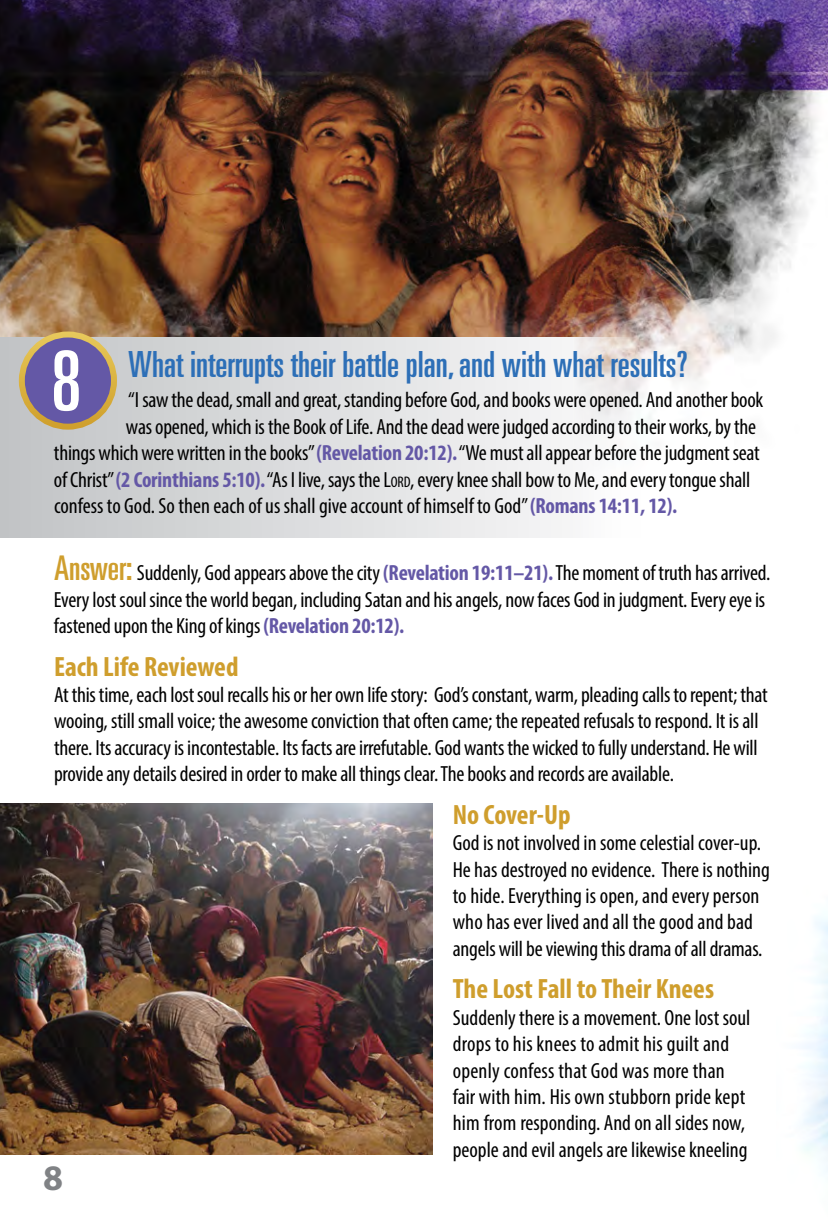
<style>
.page{position:relative;width:828px;height:1224px;background:#fff}
.page>*{position:absolute;margin:0;border:0;box-sizing:border-box;transform-origin:0 0}
.Question_Header{font:ultra-condensed 83px "Univers";color:#fff}
.Question_Header-2{font:ultra-condensed 36px "Univers";color:#2d6fb7}
.t1{font:700 36px "Myriad Pro";color:#808285}
.Subheader_1{font:700 condensed 28px "Myriad Pro";color:#cf9e2d}
.Answer_Copy{font:condensed 22px/26.4px "Myriad Pro";letter-spacing:-.01em;color:#000}
.Below_Question{font:condensed 22px "Myriad Pro";letter-spacing:-.01em;color:#000}
.s1{font-weight:700;color:#6458a6}
.s2{font-style:inherit}
.s3{font-size:15.4px}
.s4{font-family:"Univers";font-stretch:ultra-condensed;font-size:34px;color:#cf9e2d}
</style>
<div class="page">
<img style="left:0;top:0;width:828px;height:420px">
<div style="left:0;top:338px;width:640px;height:200px;background:linear-gradient(to right,#c1c4c4,#faf9fa)"></div>
<div style="left:22px;top:335px;width:92px;height:92px;background:#6458a6;border-radius:50%"></div>
<div style="left:19px;top:332px;width:98px;height:98px;border:6px solid #fff;border-radius:50%"></div>
<img style="left:0;top:804px;width:432px;height:351px">
<p class="Question_Header" style="left:51px;top:334px;width:32px">8</p>
<p class="Question_Header-2" style="left:128px;top:343px;width:561px">What interrupts their battle plan, and with what results?</p>
<p class="Below_Question" style="left:128px;top:387px;width:637px">“I saw the dead, small and great, standing before God, and books were opened. And another book</p>
<p class="Below_Question" style="left:126px;top:413px;width:632px">was opened, which is the Book of Life. And the dead were judged according to their works, by the</p>
<p class="Below_Question" style="left:54px;top:440px;width:707px">things which were written in the books” <span class="s1">(Revelation 20:12).</span> “We must all appear before the judgment seat</p>
<p class="Below_Question" style="left:54px;top:466px;width:698px">of Christ” <span class="s1">(2 Corinthians 5:10).</span> “As I live, says the <span class="s2">L</span><span class="s3">ord</span>, every knee shall bow to Me, and every tongue shall</p>
<p class="Below_Question" style="left:54px;top:492px;width:625px">confess to God. So then each of us shall give account of himself to God” <span class="s1">(Romans 14:11, 12).</span></p>
<p class="Answer_Copy" style="left:54px;top:559px;width:718px"><span class="s4">Answer:</span> Suddenly, God appears above the city <span class="s1">(Revelation 19:11–21).</span> The moment of truth has arrived.<br>Every lost soul since the world began, including Satan and his angels, now faces God in judgment. Every eye is fastened upon the King of kings <span class="s1">(Revelation 20:12).</span></p>
<p class="Subheader_1" style="left:54px;top:649px;width:186px">Each Life Reviewed</p>
<p class="Answer_Copy" style="left:54px;top:681px;width:715px">At this time, each lost soul recalls his or her own life story: God’s constant, warm, pleading calls to repent; that wooing, still small voice; the awesome conviction that often came; the repeated refusals to respond. It is all there. Its accuracy is incontestable. Its facts are irrefutable. God wants the wicked to fully understand. He will provide any details desired in order to make all things clear. The books and records are available.</p>
<p class="Subheader_1" style="left:453px;top:797px;width:119px">No Cover-Up</p>
<p class="Answer_Copy" style="left:453px;top:829px;width:319px">God is not involved in some celestial cover-up.<br>He has destroyed no evidence. There is nothing to hide. Everything is open, and every person who has ever lived and all the good and bad angels will be viewing this drama of all dramas.</p>
<p class="Subheader_1" style="left:453px;top:971px;width:263px">The Lost Fall to Their Knees</p>
<p class="Answer_Copy" style="left:453px;top:1004px;width:299px">Suddenly there is a movement. One lost soul drops to his knees to admit his guilt and openly confess that God was more than fair with him. His own stubborn pride kept him from responding. And on all sides now, people and evil angels are likewise kneeling</p>
<h2 class="t1" style="left:43px;top:1155px;width:21px">8</h2>
</div>
